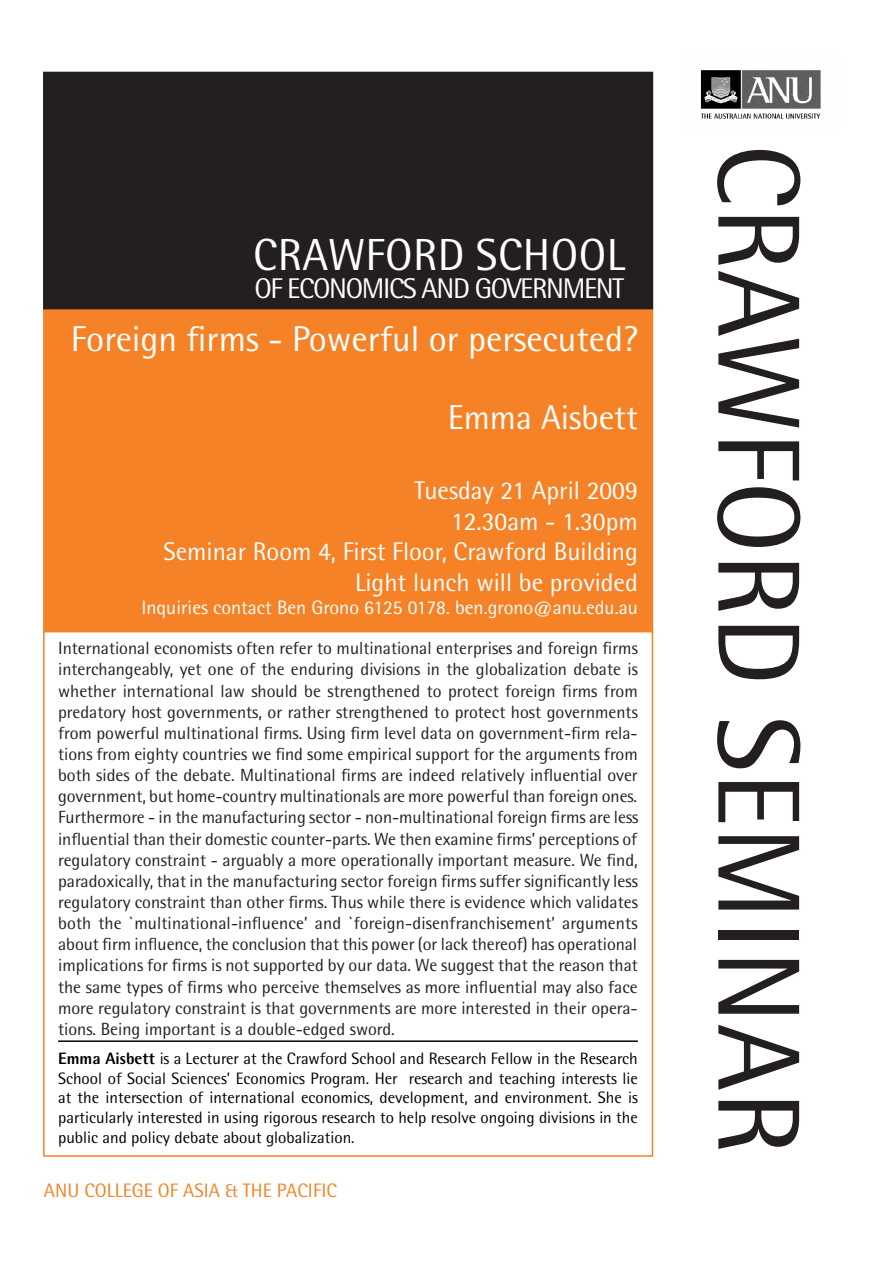
<style>
.page{position:relative;width:893px;height:1263px;background:#fff}
.page>*{position:absolute;margin:0;border:0;box-sizing:border-box;transform-origin:0 0}
.t1{font:117px "Agfa Rotis Semisans";color:#231f20}
.t2{font:45px "Agfa Rotis Semisans";letter-spacing:.01em;color:#fff}
.t3{font:36px "Agfa Rotis Semisans";color:#fff}
.t4{font:34.5px "Agfa Rotis Semisans";color:#fff}
.t5{font:28.5px "Agfa Rotis Semisans";letter-spacing:-.05em;color:#fff}
.t6{font:25.5px "Agfa Rotis Semisans";color:#fff}
.t7{font:19.5px "Agfa Rotis Semisans";color:#fff}
.t8{font:19.5px "Agfa Rotis Semisans";color:#f58226}
.t9{font:17.7px/21.1px "Agfa Rotis Semisans";color:#231f20;text-align:justify}
.t10{font:16.5px/19.8px "Agfa Rotis Semisans";color:#000;text-align:justify}
.s1{font-weight:800}
</style>
<div class="page">
<img style="left:700px;top:70px;width:121px;height:49px">
<div style="left:44px;top:72px;width:608px;height:238px;background:#231f20"></div>
<div style="left:43px;top:72px;width:610px;height:238px;border:2px solid #231f20"></div>
<div style="left:44px;top:310px;width:608px;height:321px;background:#f58226"></div>
<div style="left:43px;top:309px;width:610px;height:323px;border:2px solid #f58226"></div>
<hr style="left:58px;top:1040px;width:580px;height:2px;background:#000">
<p class="t2" style="left:253px;top:228px;width:373px">CRAWFORD SCHOOL</p>
<p class="t5" style="left:254px;top:272px;width:371px">OF ECONOMICS AND GOVERNMENT</p>
<p class="t3" style="left:71px;top:318px;width:568px">Foreign firms - Powerful or persecuted?</p>
<p class="t4" style="left:448px;top:397px;width:192px">Emma Aisbett</p>
<p class="t6" style="left:414px;top:475px;width:225px">Tuesday 21 April 2009</p>
<p class="t6" style="left:451px;top:506px;width:188px">12.30am - 1.30pm</p>
<p class="t6" style="left:163px;top:537px;width:476px">Seminar Room 4, First Floor, Crawford Building</p>
<p class="t6" style="left:355px;top:567px;width:284px">Light lunch will be provided</p>
<p class="t7" style="left:141px;top:596px;width:498px">Inquiries contact Ben Grono 6125 0178. ben.grono@anu.edu.au</p>
<p class="t9" style="left:58px;top:637px;width:582px">International economists often refer to multinational enterprises and foreign firms interchangeably, yet one of the enduring divisions in the globalization debate is whether international law should be strengthened to protect foreign firms from predatory host governments, or rather strengthened to protect host governments from powerful multinational firms. Using firm level data on government-firm rela&shy;tions from eighty countries we find some empirical support for the arguments from both sides of the debate. Multinational firms are indeed relatively influential over government, but home-country multinationals are more powerful than foreign ones.<br>Furthermore - in the manufacturing sector - non-multinational foreign firms are less influential than their domestic counter-parts. We then examine firms’ perceptions of regulatory constraint - arguably a more operationally important measure. We find, paradoxically, that in the manufacturing sector foreign firms suffer significantly less regulatory constraint than other firms. Thus while there is evidence which validates both the `multinational-influence’ and `foreign-disenfranchisement’ arguments about firm influence, the conclusion that this power (or lack thereof) has operational implications for firms is not supported by our data. We suggest that the reason that the same types of firms who perceive themselves as more influential may also face more regulatory constraint is that governments are more interested in their opera&shy;tions. Being important is a double-edged sword.</p>
<p class="t10" style="left:58px;top:1048px;width:581px"><span class="s1">Emma Aisbett</span> is a Lecturer at the Crawford School and Research Fellow in the Research School of Social Sciences’ Economics Program. Her research and teaching interests lie at the intersection of international economics, development, and environment. She is particularly interested in using rigorous research to help resolve ongoing divisions in the public and policy debate about globalization.</p>
<p class="t8" style="left:44px;top:1179px;width:294px">ANU COLLEGE OF ASIA &amp; THE PACIFIC</p>
<p class="t1" style="left:827px;top:144px;width:1011px;rotate:90deg">CRAWFORD SEMINAR</p>
</div>
